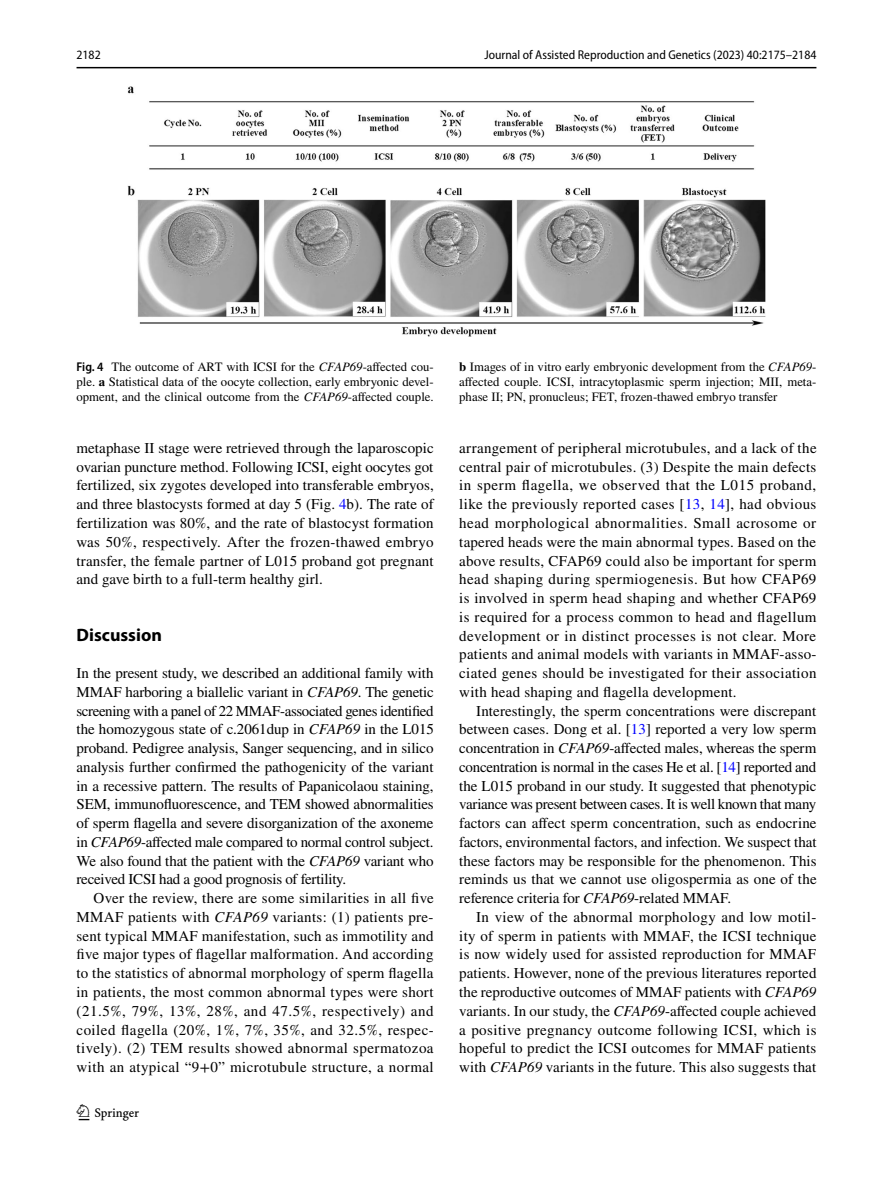
<style>
.page{position:relative;width:893px;height:1187px;background:#fff}
.page>*{position:absolute;margin:0;border:0;box-sizing:border-box;transform-origin:0 0}
.t1{font:22.5px "Springnew Regular 2";color:#000}
.t2{font:700 18px "Myriad Pro";color:#000}
.t3{font:15px/18.8px "STIX";letter-spacing:.01em;color:#000;text-align:justify}
.t4{font:12.75px/15px "STIX";color:#000;text-align:justify}
.t5{font:semi-condensed 12.75px "Myriad Pro";color:#000}
.s1{font-family:"Myriad Pro";font-weight:600;font-stretch:semi-condensed}
.s2{font-style:italic}
.s3{font-weight:700}
.s4{color:#00f}
</style>
<div class="page">
<hr style="left:77px;top:67px;width:739px;height:1px;background:#000">
<img style="left:128px;top:87px;width:637px;height:249px">
<p class="t5" style="left:77px;top:48px;width:26px">2182</p>
<p class="t5" style="left:484px;top:48px;width:334px">Journal of Assisted Reproduction and Genetics (2023) 40:2175–2184</p>
<p class="t4" style="left:77px;top:360px;width:359px"><span class="s1">Fig. 4</span> The outcome of ART with ICSI for the <span class="s2">CFAP69</span>-affected cou&shy;ple. <span class="s3">a</span> Statistical data of the oocyte collection, early embryonic devel&shy;opment, and the clinical outcome from the <span class="s2">CFAP69</span>-affected couple.</p>
<p class="t4" style="left:459px;top:360px;width:359px"><span class="s3">b</span> Images of in vitro early embryonic development from the <span class="s2">CFAP69</span>- affected couple. ICSI, intracytoplasmic sperm injection; MII, meta&shy;phase II; PN, pronucleus; FET, frozen-thawed embryo transfer</p>
<p class="t3" style="left:77px;top:439px;width:359px">metaphase II stage were retrieved through the laparoscopic ovarian puncture method. Following ICSI, eight oocytes got fertilized, six zygotes developed into transferable embryos, and three blastocysts formed at day 5 (Fig. <span class="s4">4</span>b). The rate of fertilization was 80%, and the rate of blastocyst formation was 50%, respectively. After the frozen-thawed embryo transfer, the female partner of L015 proband got pregnant and gave birth to a full-term healthy girl.</p>
<p class="t2" style="left:77px;top:622px;width:87px">Discussion</p>
<p class="t3" style="left:77px;top:664px;width:359px">In the present study, we described an additional family with MMAF harboring a biallelic variant in <span class="s2">CFAP69</span>. The genetic screening with a panel of 22 MMAF-associated genes identified the homozygous state of c.2061dup in <span class="s2">CFAP69</span> in the L015 proband. Pedigree analysis, Sanger sequencing, and in silico analysis further confirmed the pathogenicity of the variant in a recessive pattern. The results of Papanicolaou staining, SEM, immunofluorescence, and TEM showed abnormalities of sperm flagella and severe disorganization of the axoneme in <span class="s2">CFAP69</span>-affected male compared to normal control subject.<br>We also found that the patient with the <span class="s2">CFAP69</span> variant who received ICSI had a good prognosis of fertility.</p>
<p class="t3" style="left:77px;top:889px;width:359px;text-indent:17px">Over the review, there are some similarities in all five MMAF patients with <span class="s2">CFAP69</span> variants: (1) patients pre&shy;sent typical MMAF manifestation, such as immotility and five major types of flagellar malformation. And according to the statistics of abnormal morphology of sperm flagella in patients, the most common abnormal types were short (21.5%, 79%, 13%, 28%, and 47.5%, respectively) and coiled flagella (20%, 1%, 7%, 35%, and 32.5%, respec&shy;tively). (2) TEM results showed abnormal spermatozoa with an atypical “9+0” microtubule structure, a normal</p>
<h1 class="t1" style="left:79px;top:1104px;width:62px">1 3</h1>
<p class="t3" style="left:459px;top:439px;width:359px">arrangement of peripheral microtubules, and a lack of the central pair of microtubules. (3) Despite the main defects in sperm flagella, we observed that the L015 proband, like the previously reported cases [<span class="s4">13</span>, <span class="s4">14</span>], had obvious head morphological abnormalities. Small acrosome or tapered heads were the main abnormal types. Based on the above results, CFAP69 could also be important for sperm head shaping during spermiogenesis. But how CFAP69 is involved in sperm head shaping and whether CFAP69 is required for a process common to head and flagellum development or in distinct processes is not clear. More patients and animal models with variants in MMAF-asso&shy;ciated genes should be investigated for their association with head shaping and flagella development.</p>
<p class="t3" style="left:459px;top:702px;width:359px;text-indent:17px">Interestingly, the sperm concentrations were discrepant between cases. Dong et al. [<span class="s4">13</span>] reported a very low sperm concentration in <span class="s2">CFAP69</span>-affected males, whereas the sperm concentration is normal in the cases He et al. [<span class="s4">14</span>] reported and the L015 proband in our study. It suggested that phenotypic variance was present between cases. It is well known that many factors can affect sperm concentration, such as endocrine factors, environmental factors, and infection. We suspect that these factors may be responsible for the phenomenon. This reminds us that we cannot use oligospermia as one of the reference criteria for <span class="s2">CFAP69</span>-related MMAF.</p>
<p class="t3" style="left:459px;top:908px;width:359px;text-indent:17px">In view of the abnormal morphology and low motil&shy;ity of sperm in patients with MMAF, the ICSI technique is now widely used for assisted reproduction for MMAF patients. However, none of the previous literatures reported the reproductive outcomes of MMAF patients with <span class="s2">CFAP69 </span>variants. In our study, the <span class="s2">CFAP69</span>-affected couple achieved a positive pregnancy outcome following ICSI, which is hopeful to predict the ICSI outcomes for MMAF patients with <span class="s2">CFAP69</span> variants in the future. This also suggests that</p>
</div>
